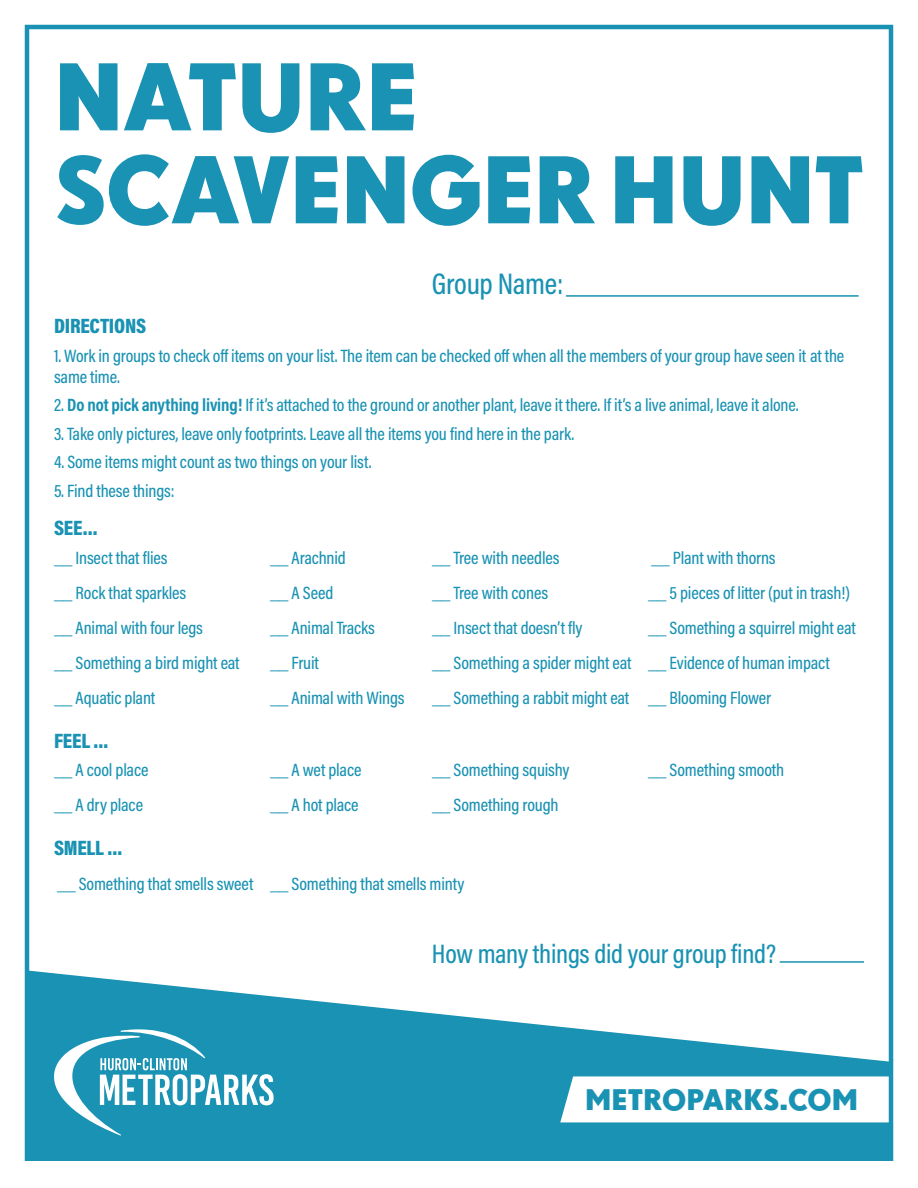
<style>
.page{position:relative;width:918px;height:1188px;background:#fff}
.page>*{position:absolute;margin:0;border:0;box-sizing:border-box;transform-origin:0 0}
.t1{font:700 100.5px/93px "Drescher Grotesk BT";letter-spacing:-.01em;color:#1992b3}
.t2{font:700 31.05px "Drescher Grotesk BT";color:#1992b3}
.t3{font:500 30px "Acumin Pro Cond";letter-spacing:-.01em;color:#1992b3}
.t4{font:500 27px "Acumin Pro Cond";letter-spacing:-.01em;color:#1992b3}
.t5{font:900 21px "Acumin Pro Cond";letter-spacing:-.01em;color:#1992b3}
.t6{font:500 18px/21px "Acumin Pro Cond";letter-spacing:-.01em;color:#1992b3}
.s1{font-weight:700}
</style>
<div class="page">
<div style="left:30px;top:1077px;width:858px;height:79px;background:#1992b3"></div>
<svg style="left:24px;top:943px;width:870px;height:134px"></svg>
<svg style="left:560px;top:1076px;width:328px;height:46px"></svg>
<svg style="left:24px;top:1025px;width:250px;height:111px"></svg>
<div style="left:25px;top:25px;width:868px;height:1136px;border:4px solid #1992b3"></div>
<hr style="left:566px;top:295px;width:293px;height:2px;background:#1992b3">
<hr style="left:780px;top:961px;width:84px;height:2px;background:#1992b3">
<h1 class="t1" style="left:54px;top:49px;width:812px">NATURE<br>SCAVENGER HUNT</h1>
<h3 class="t3" style="left:432px;top:265px;width:133px">Group Name:</h3>
<p class="t5" style="left:54px;top:312px;width:94px">DIRECTIONS</p>
<p class="t6" style="left:54px;top:345px;width:792px">1. Work in groups to check off items on your list. The item can be checked off when all the members of your group have seen it at the same time.</p>
<p class="t6" style="left:54px;top:394px;width:746px">2. <span class="s1">Do not pick anything living!</span> If it’s attached to the ground or another plant, leave it there. If it’s a live animal, leave it alone.</p>
<p class="t6" style="left:54px;top:423px;width:522px">3. Take only pictures, leave only footprints. Leave all the items you find here in the park.</p>
<p class="t6" style="left:54px;top:451px;width:319px">4. Some items might count as two things on your list.</p>
<p class="t6" style="left:54px;top:480px;width:122px">5. Find these things:</p>
<p class="t5" style="left:54px;top:514px;width:45px">SEE…</p>
<p class="t6" style="left:54px;top:547px;width:115px">__ Insect that flies</p>
<p class="t6" style="left:270px;top:547px;width:77px">__ Arachnid</p>
<p class="t6" style="left:432px;top:547px;width:129px">__ Tree with needles</p>
<p class="t6" style="left:651px;top:547px;width:126px">__ Plant with thorns</p>
<p class="t6" style="left:54px;top:582px;width:134px">__ Rock that sparkles</p>
<p class="t6" style="left:270px;top:582px;width:65px">__ A Seed</p>
<p class="t6" style="left:432px;top:582px;width:118px">__ Tree with cones</p>
<p class="t6" style="left:648px;top:582px;width:204px">__ 5 pieces of litter (put in trash!)</p>
<p class="t6" style="left:54px;top:617px;width:151px">__ Animal with four legs</p>
<p class="t6" style="left:270px;top:617px;width:107px">__ Animal Tracks</p>
<p class="t6" style="left:432px;top:617px;width:152px">__ Insect that doesn’t fly</p>
<p class="t6" style="left:648px;top:617px;width:209px">__ Something a squirrel might eat</p>
<p class="t6" style="left:54px;top:652px;width:187px">__ Something a bird might eat</p>
<p class="t6" style="left:270px;top:652px;width:51px">__ Fruit</p>
<p class="t6" style="left:432px;top:652px;width:399px">__ Something a spider might eat __ Evidence of human impact</p>
<p class="t6" style="left:54px;top:687px;width:103px">__ Aquatic plant</p>
<p class="t6" style="left:270px;top:687px;width:136px">__ Animal with Wings</p>
<p class="t6" style="left:432px;top:687px;width:341px">__ Something a rabbit might eat __ Blooming Flower</p>
<p class="t5" style="left:54px;top:727px;width:56px">FEEL …</p>
<p class="t6" style="left:54px;top:759px;width:96px">__ A cool place</p>
<p class="t6" style="left:270px;top:759px;width:93px">__ A wet place</p>
<p class="t6" style="left:432px;top:759px;width:139px">__ Something squishy</p>
<p class="t6" style="left:648px;top:759px;width:138px">__ Something smooth</p>
<p class="t6" style="left:54px;top:794px;width:91px">__ A dry place</p>
<p class="t6" style="left:270px;top:794px;width:90px">__ A hot place</p>
<p class="t6" style="left:432px;top:794px;width:128px">__ Something rough</p>
<p class="t5" style="left:54px;top:834px;width:70px">SMELL …</p>
<p class="t6" style="left:57px;top:873px;width:409px">__ Something that smells sweet __ Something that smells minty</p>
<h3 class="t4" style="left:432px;top:936px;width:346px">How many things did your group find?</h3>
<h2 class="t2" style="left:585px;top:1081px;width:275px">METROPARKS.COM</h2>
</div>
